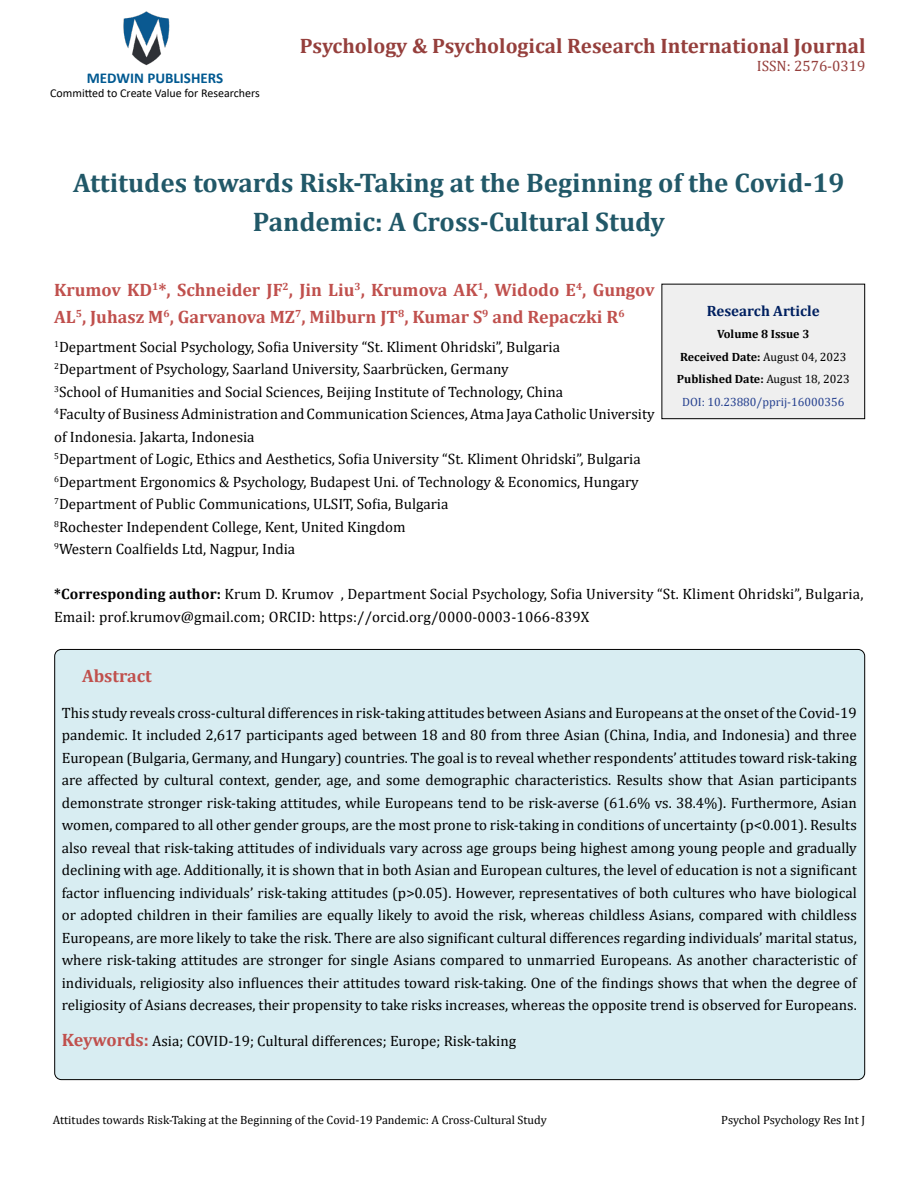
<style>
.page{position:relative;width:918px;height:1188px;background:#fff}
.page>*{position:absolute;margin:0;border:0;box-sizing:border-box;transform-origin:0 0}
.t1{font:700 27px/39px "Cambria";color:#215868;text-align:center}
.t2{font:700 21px "Cambria";color:#953f3c}
.t3{font:700 18px/27px "Cambria";color:#c0504d}
.t4{font:15px/22.5px "Cambria";color:#000}
.t5{font:700 15px "Calibri";color:#005991}
.t6{font:700 15px "Cambria";color:#002060}
.t7{font:15px "Cambria";color:#953f3c}
.t8{font:12px "Cambria";color:#000}
.t9{font:700 12px/22.5px "Cambria";color:#000;text-align:center}
.t10{font:12px "Calibri";color:#000}
.s1{font-weight:700}
.s2{font-weight:400}
.s3{font-weight:400;color:#25408f}
.s4{font-weight:700;font-size:18px;color:#c0504d}
</style>
<div class="page">
<img style="left:123px;top:11px;width:47px;height:55px">
<div style="left:662px;top:284px;width:203px;height:135px;background:#efefef"></div>
<div style="left:662px;top:284px;width:203px;height:135px;border:1px solid #000"></div>
<div style="left:55px;top:649px;width:810px;height:431px;background:#d8edf2;border-radius:7px"></div>
<p class="t5" style="left:87px;top:67px;width:138px">MEDWIN PUBLISHERS</p>
<p class="t10" style="left:50px;top:85px;width:211px">Committed to Create Value for Researchers</p>
<h2 class="t2" style="left:300px;top:31px;width:567px">Psychology &amp; Psychological Research International Journal</h2>
<p class="t7" style="left:757px;top:57px;width:110px">ISSN: 2576-0319</p>
<h1 class="t1" style="left:73px;top:163px;width:773px">Attitudes towards Risk-Taking at the Beginning of the Covid-19<br>Pandemic: A Cross-Cultural Study</h1>
<p class="t3" style="left:54px;top:275px;width:602px">Krumov KD<sup>1</sup>*, Schneider JF<sup>2</sup>, Jin Liu<sup>3</sup>, Krumova AK<sup>1</sup>, Widodo E<sup>4</sup>, Gungov<br>AL<sup>5</sup>, Juhasz M<sup>6</sup>, Garvanova MZ<sup>7</sup>, Milburn JT<sup>8</sup>, Kumar S<sup>9</sup> and Repaczki R<sup>6</sup></p>
<p class="t4" style="left:54px;top:336px;width:602px"><sup>1</sup>Department Social Psychology, Sofia University “St. Kliment Ohridski”, Bulgaria<br><sup>2</sup>Department of Psychology, Saarland University, Saarbrücken, Germany<br><sup>3</sup>School of Humanities and Social Sciences, Beijing Institute of Technology, China<br><sup>4</sup>Faculty of Business Administration and Communication Sciences, Atma Jaya Catholic University of Indonesia. Jakarta, Indonesia<br><sup>5</sup>Department of Logic, Ethics and Aesthetics, Sofia University “St. Kliment Ohridski”, Bulgaria <sup>6</sup>Department Ergonomics &amp; Psychology, Budapest Uni. of Technology &amp; Economics, Hungary <sup>7</sup>Department of Public Communications, ULSIT, Sofia, Bulgaria<br><sup>8</sup>Rochester Independent College, Kent, United Kingdom<br><sup>9</sup>Western Coalfields Ltd, Nagpur, India</p>
<p class="t4" style="left:54px;top:583px;width:811px"><span class="s1">*Corresponding author:</span> Krum D. Krumov , Department Social Psychology, Sofia University “St. Kliment Ohridski”, Bulgaria,<br>Email: prof.krumov@gmail.com; ORCID: https://orcid.org/0000-0003-1066-839X</p>
<p class="t6" style="left:707px;top:300px;width:114px">Research Article</p>
<p class="t9" style="left:677px;top:322px;width:174px">Volume 8 Issue 3<br>Received Date: <span class="s2">August 04, 2023<br></span>Published Date: <span class="s2">August 18, 2023<br></span><span class="s3">DOI: 10.23880/pprij-16000356</span></p>
<p class="t3" style="left:82px;top:662px;width:71px">Abstract</p>
<p class="t4" style="left:62px;top:701px;width:797px;text-align:justify">This study reveals cross-cultural differences in risk-taking attitudes between Asians and Europeans at the onset of the Covid-19 pandemic. It included 2,617 participants aged between 18 and 80 from three Asian (China, India, and Indonesia) and three European (Bulgaria, Germany, and Hungary) countries. The goal is to reveal whether respondents’ attitudes toward risk-taking are affected by cultural context, gender, age, and some demographic characteristics. Results show that Asian participants demonstrate stronger risk-taking attitudes, while Europeans tend to be risk-averse (61.6% vs. 38.4%). Furthermore, Asian women, compared to all other gender groups, are the most prone to risk-taking in conditions of uncertainty (p&lt;0.001). Results also reveal that risk-taking attitudes of individuals vary across age groups being highest among young people and gradually declining with age. Additionally, it is shown that in both Asian and European cultures, the level of education is not a significant factor influencing individuals’ risk-taking attitudes (p&gt;0.05). However, representatives of both cultures who have biological or adopted children in their families are equally likely to avoid the risk, whereas childless Asians, compared with childless Europeans, are more likely to take the risk. There are also significant cultural differences regarding individuals’ marital status, where risk-taking attitudes are stronger for single Asians compared to unmarried Europeans. As another characteristic of individuals, religiosity also influences their attitudes toward risk-taking. One of the findings shows that when the degree of religiosity of Asians decreases, their propensity to take risks increases, whereas the opposite trend is observed for Europeans.</p>
<p class="t4" style="left:62px;top:1030px;width:456px"><span class="s4">Keywords:</span> Asia; COVID-19; Cultural differences; Europe; Risk-taking</p>
<p class="t8" style="left:53px;top:1113px;width:495px">Attitudes towards Risk-Taking at the Beginning of the Covid-19 Pandemic: A Cross-Cultural Study</p>
<p class="t8" style="left:721px;top:1113px;width:145px">Psychol Psychology Res Int J</p>
</div>
